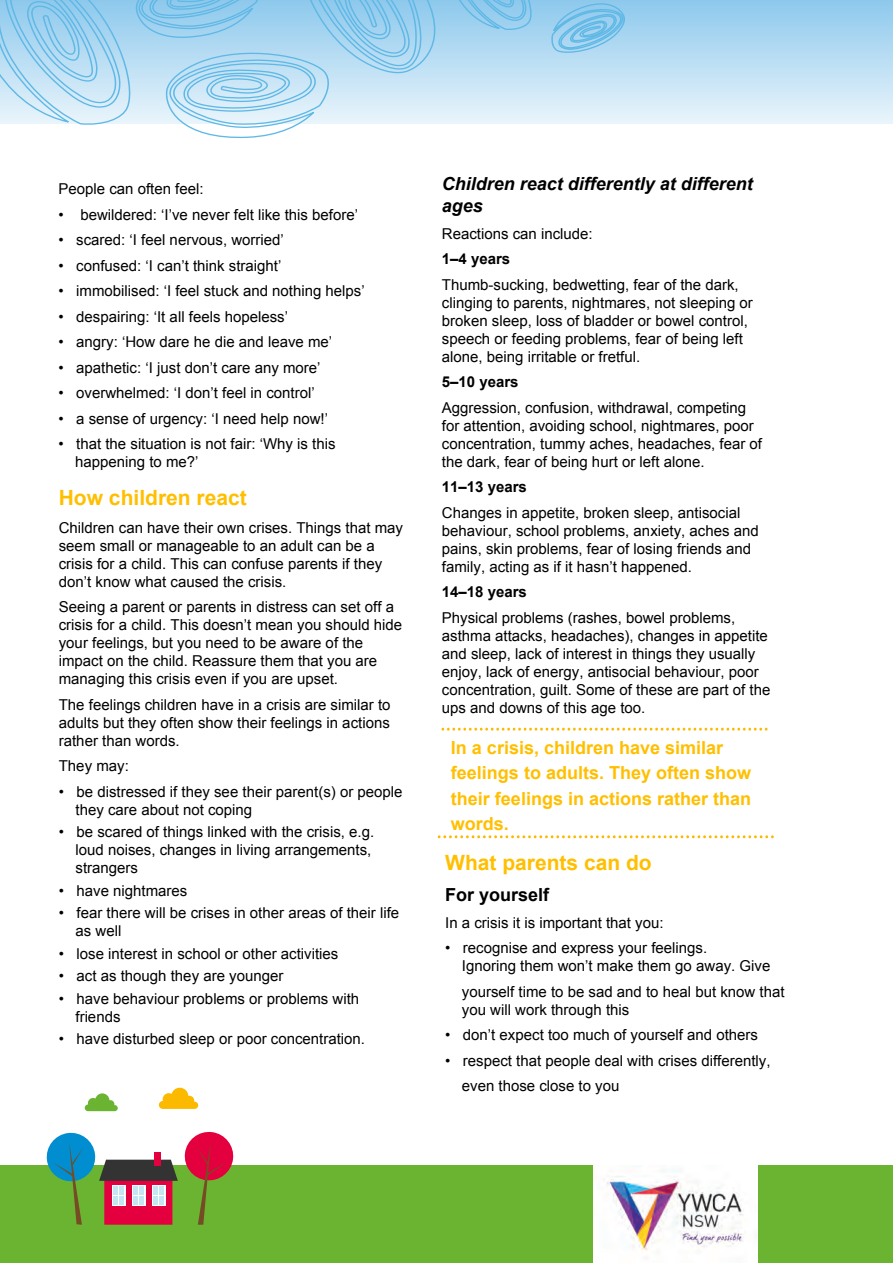
<style>
.page{position:relative;width:893px;height:1263px;background:#fff}
.page>*{position:absolute;margin:0;border:0;box-sizing:border-box;transform-origin:0 0}
.t1{font:700 21px "Arial";color:#ffbf00}
.t2{font:700 18px/25.2px "Arial";color:#ffbf00}
.t3{font:italic 700 18px/21.6px "Arial";color:#000}
.t4{font:700 18px "Arial";color:#000}
.t5{font:15px/18px "Arial";color:#000}
.t6{font:700 15px "Arial";color:#000}
</style>
<div class="page">
<div style="left:0;top:1165px;width:893px;height:98px;background:#6bb432"></div>
<div style="left:0;top:0;width:893px;height:124px;background:linear-gradient(to bottom,#8dc8ec,#e9f4fb)"></div>
<svg style="left:0;top:0;width:626px;height:139px"></svg>
<svg style="left:46px;top:1131px;width:188px;height:94px"></svg>
<svg style="left:159px;top:1088px;width:39px;height:21px"></svg>
<svg style="left:85px;top:1093px;width:33px;height:18px"></svg>
<img style="left:594px;top:1165px;width:163px;height:98px">
<svg style="left:443px;top:728px;width:323px;height:2px"></svg>
<svg style="left:439px;top:835px;width:333px;height:3px"></svg>
<p class="t5" style="left:59px;top:180px;width:147px">People can often feel:</p>
<p class="t5" style="left:59px;top:205px;width:301px">• bewildered: ‘I’ve never felt like this before’</p>
<p class="t5" style="left:59px;top:231px;width:227px">• scared: ‘I feel nervous, worried’</p>
<p class="t5" style="left:59px;top:256px;width:224px">• confused: ‘I can’t think straight’</p>
<p class="t5" style="left:59px;top:282px;width:308px">• immobilised: ‘I feel stuck and nothing helps’</p>
<p class="t5" style="left:59px;top:307px;width:231px">• despairing: ‘It all feels hopeless’</p>
<p class="t5" style="left:59px;top:333px;width:275px">• angry: ‘How dare he die and leave me’</p>
<p class="t5" style="left:59px;top:358px;width:264px">• apathetic: ‘I just don’t care any more’</p>
<p class="t5" style="left:59px;top:384px;width:258px">• overwhelmed: ‘I don’t feel in control’</p>
<p class="t5" style="left:59px;top:409px;width:271px">• a sense of urgency: ‘I need help now!’</p>
<p class="t5" style="left:75px;top:435px;width:262px;text-indent:-17px">• that the situation is not fair: ‘Why is this happening to me?’</p>
<h1 class="t1" style="left:59px;top:482px;width:189px">How children react</h1>
<p class="t5" style="left:59px;top:518px;width:346px">Children can have their own crises. Things that may seem small or manageable to an adult can be a crisis for a child. This can confuse parents if they don’t know what caused the crisis.</p>
<p class="t5" style="left:59px;top:598px;width:345px">Seeing a parent or parents in distress can set off a crisis for a child. This doesn’t mean you should hide your feelings, but you need to be aware of the impact on the child. Reassure them that you are managing this crisis even if you are upset.</p>
<p class="t5" style="left:59px;top:695px;width:333px;text-align:justify">The feelings children have in a crisis are similar to adults but they often show their feelings in actions rather than words.</p>
<p class="t5" style="left:59px;top:757px;width:72px">They may:</p>
<p class="t5" style="left:75px;top:782px;width:329px;text-indent:-17px">• be distressed if they see their parent(s) or people they care about not coping</p>
<p class="t5" style="left:75px;top:823px;width:300px;text-indent:-17px">• be scared of things linked with the crisis, e.g. loud noises, changes in living arrangements, strangers</p>
<p class="t5" style="left:59px;top:881px;width:130px">• have nightmares</p>
<p class="t5" style="left:75px;top:904px;width:325px;text-indent:-17px">• fear there will be crises in other areas of their life as well</p>
<p class="t5" style="left:59px;top:944px;width:281px">• lose interest in school or other activities</p>
<p class="t5" style="left:59px;top:967px;width:226px">• act as though they are younger</p>
<p class="t5" style="left:75px;top:989px;width:285px;text-indent:-17px">• have behaviour problems or problems with friends</p>
<p class="t5" style="left:59px;top:1030px;width:308px">• have disturbed sleep or poor concentration.</p>
<p class="t3" style="left:442px;top:174px;width:313px">Children react differently at different ages</p>
<p class="t5" style="left:442px;top:224px;width:152px">Reactions can include:</p>
<p class="t6" style="left:442px;top:248px;width:70px">1–4 years</p>
<p class="t5" style="left:442px;top:275px;width:312px">Thumb-sucking, bedwetting, fear of the dark, clinging to parents, nightmares, not sleeping or broken sleep, loss of bladder or bowel control, speech or feeding problems, fear of being left alone, being irritable or fretful.</p>
<p class="t6" style="left:442px;top:371px;width:78px">5–10 years</p>
<p class="t5" style="left:442px;top:398px;width:322px">Aggression, confusion, withdrawal, competing for attention, avoiding school, nightmares, poor concentration, tummy aches, headaches, fear of the dark, fear of being hurt or left alone.</p>
<p class="t6" style="left:442px;top:476px;width:87px">11–13 years</p>
<p class="t5" style="left:442px;top:503px;width:318px">Changes in appetite, broken sleep, antisocial behaviour, school problems, anxiety, aches and pains, skin problems, fear of losing friends and family, acting as if it hasn’t happened.</p>
<p class="t6" style="left:442px;top:581px;width:87px">14–18 years</p>
<p class="t5" style="left:442px;top:608px;width:330px">Physical problems (rashes, bowel problems, asthma attacks, headaches), changes in appetite and sleep, lack of interest in things they usually enjoy, lack of energy, antisocial behaviour, poor concentration, guilt. Some of these are part of the ups and downs of this age too.</p>
<p class="t2" style="left:451px;top:735px;width:302px">In a crisis, children have similar feelings to adults. They often show their feelings in actions rather than words.</p>
<h1 class="t1" style="left:445px;top:848px;width:208px">What parents can do</h1>
<p class="t4" style="left:445px;top:882px;width:106px">For yourself</p>
<p class="t5" style="left:445px;top:913px;width:220px">In a crisis it is important that you:</p>
<p class="t5" style="left:462px;top:939px;width:310px;text-indent:-17px">• recognise and express your feelings.<br>Ignoring them won’t make them go away. Give</p>
<p class="t5" style="left:462px;top:982px;width:324px">yourself time to be sad and to heal but know that you will work through this</p>
<p class="t5" style="left:445px;top:1026px;width:314px">• don’t expect too much of yourself and others</p>
<p class="t5" style="left:462px;top:1047px;width:310px;line-height:25.5px;text-indent:-17px">• respect that people deal with crises differently, even those close to you</p>
</div>
